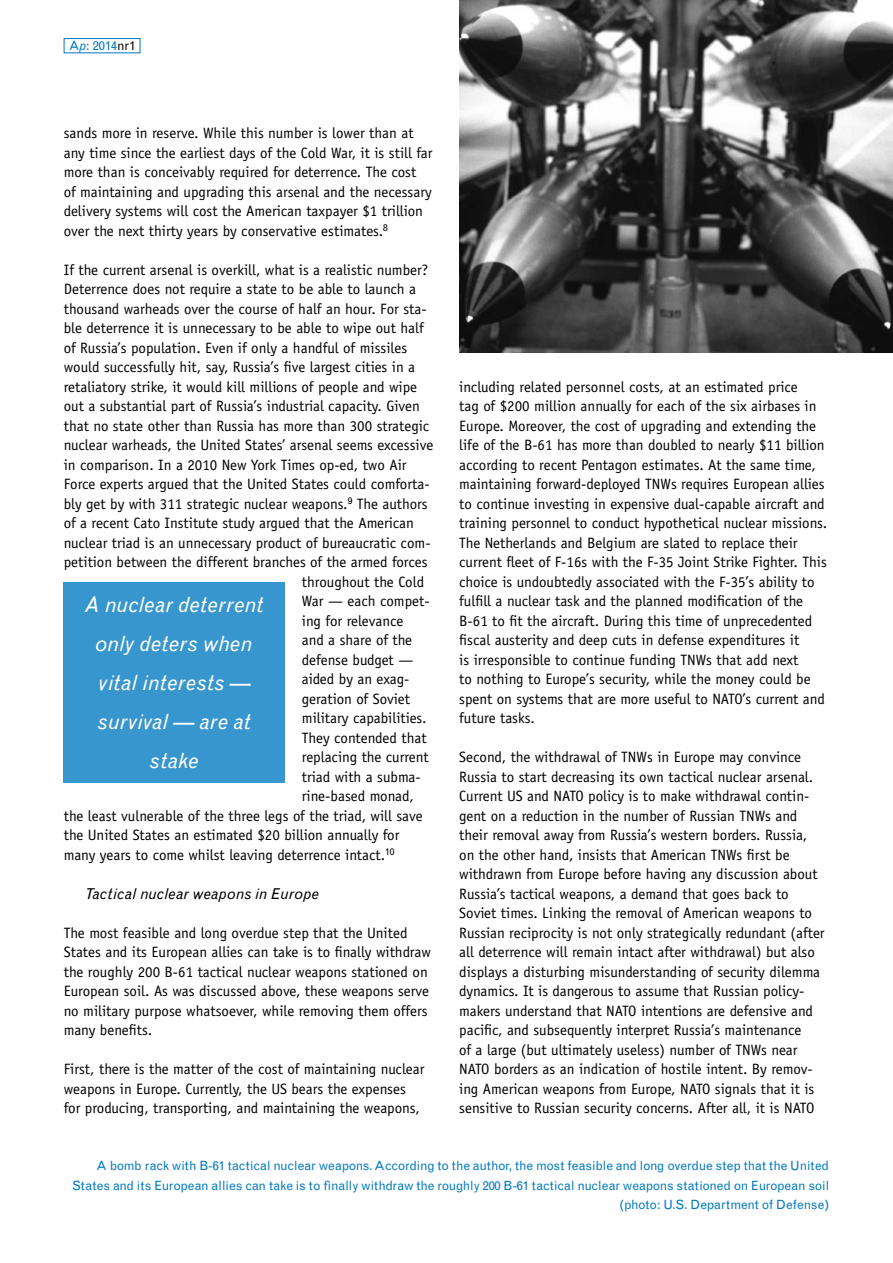
<style>
.page{position:relative;width:893px;height:1263px;background:#fff}
.page>*{position:absolute;margin:0;border:0;box-sizing:border-box;transform-origin:0 0}
.t1{font:italic 21px/39px "Grotesque MT Std";letter-spacing:.01em;color:#fff;text-align:center}
.t2{font:15px/19.5px "Officina Sans Std";color:#000}
.t3{font:italic 15px "Grotesque MT Std";letter-spacing:.02em;color:#000}
.t4{font:12.75px/19.5px "Grotesque MT Std";letter-spacing:-.01em;color:#0079c1;text-align:right}
.s1{font-style:italic}
.s2{color:#000}
</style>
<div class="page">
<img style="left:459px;top:0;width:434px;height:353px">
<div style="left:64px;top:582px;width:221px;height:201px;background:#3896ce"></div>
<div style="left:64px;top:38px;width:76px;height:15px;border:1px solid #0079c1"></div>
<p class="t4" style="left:69px;top:36px;width:68px">A<span class="s1">p</span>: 2014<span class="s2">nr1</span></p>
<p class="t2" style="left:64px;top:123px;width:370px">sands more in reserve. While this number is lower than at any time since the earliest days of the Cold War, it is still far more than is conceivably required for deterrence. The cost<br>of maintaining and upgrading this arsenal and the necessary delivery systems will cost the American taxpayer $1 trillion over the next thirty years by conservative estimates.<sup>8</sup></p>
<p class="t2" style="left:64px;top:260px;width:366px">If the current arsenal is overkill, what is a realistic number?</p>
<p class="t2" style="left:64px;top:279px;width:354px">Deterrence does not require a state to be able to launch a</p>
<p class="t2" style="left:64px;top:299px;width:364px">thousand warheads over the course of half an hour. For sta-</p>
<p class="t2" style="left:64px;top:318px;width:362px">ble deterrence it is unnecessary to be able to wipe out half</p>
<p class="t2" style="left:64px;top:338px;width:345px">of Russia’s population. Even if only a handful of missiles</p>
<p class="t2" style="left:64px;top:357px;width:353px">would successfully hit, say, Russia’s five largest cities in a</p>
<p class="t2" style="left:64px;top:377px;width:355px">retaliatory strike, it would kill millions of people and wipe</p>
<p class="t2" style="left:64px;top:396px;width:358px">out a substantial part of Russia’s industrial capacity. Given</p>
<p class="t2" style="left:64px;top:416px;width:367px">that no state other than Russia has more than 300 strategic</p>
<p class="t2" style="left:64px;top:435px;width:371px">nuclear warheads, the United States’ arsenal seems excessive</p>
<p class="t2" style="left:64px;top:455px;width:344px">in comparison. In a 2010 New York Times op-ed, two Air</p>
<p class="t2" style="left:64px;top:474px;width:367px">Force experts argued that the United States could comforta-</p>
<p class="t2" style="left:64px;top:494px;width:365px">bly get by with 311 strategic nuclear weapons.<sup>9</sup> The authors</p>
<p class="t2" style="left:64px;top:513px;width:352px">of a recent Cato Institute study argued that the American</p>
<p class="t2" style="left:64px;top:533px;width:368px">nuclear triad is an unnecessary product of bureaucratic com-</p>
<p class="t2" style="left:64px;top:552px;width:365px">petition between the different branches of the armed forces</p>
<p class="t2" style="left:302px;top:572px;width:124px">throughout the Cold</p>
<p class="t2" style="left:302px;top:591px;width:129px">War — each compet-</p>
<p class="t2" style="left:302px;top:611px;width:103px">ing for relevance</p>
<p class="t2" style="left:302px;top:630px;width:112px">and a share of the</p>
<p class="t2" style="left:302px;top:650px;width:113px">defense budget —</p>
<p class="t2" style="left:302px;top:669px;width:109px">aided by an exag-</p>
<p class="t2" style="left:302px;top:689px;width:110px">geration of Soviet</p>
<p class="t2" style="left:302px;top:708px;width:126px">military capabilities.</p>
<p class="t2" style="left:302px;top:728px;width:126px">They contended that</p>
<p class="t2" style="left:302px;top:747px;width:128px">replacing the current</p>
<p class="t2" style="left:302px;top:767px;width:120px">triad with a subma-</p>
<p class="t2" style="left:302px;top:786px;width:113px">rine-based monad,</p>
<p class="t2" style="left:64px;top:806px;width:360px">the least vulnerable of the three legs of the triad, will save</p>
<p class="t2" style="left:64px;top:825px;width:337px">the United States an estimated $20 billion annually for</p>
<p class="t2" style="left:64px;top:845px;width:332px">many years to come whilst leaving deterrence intact.<sup>10</sup></p>
<p class="t3" style="left:85px;top:885px;width:235px">Tactical nuclear weapons in Europe</p>
<p class="t2" style="left:64px;top:923px;width:369px">The most feasible and long overdue step that the United States and its European allies can take is to finally withdraw the roughly 200 B-61 tactical nuclear weapons stationed on European soil. As was discussed above, these weapons serve no military purpose whatsoever, while removing them offers many benefits.</p>
<p class="t2" style="left:64px;top:1059px;width:362px">First, there is the matter of the cost of maintaining nuclear weapons in Europe. Currently, the US bears the expenses for producing, transporting, and maintaining the weapons,</p>
<h1 class="t1" style="left:85px;top:585px;width:180px">A nuclear deterrent only deters when vital interests — survival — are at stake</h1>
<p class="t2" style="left:459px;top:377px;width:369px">including related personnel costs, at an estimated price<br>tag of $200 million annually for each of the six airbases in Europe. Moreover, the cost of upgrading and extending the life of the B-61 has more than doubled to nearly $11 billion according to recent Pentagon estimates. At the same time, maintaining forward-deployed TNWs requires European allies to continue investing in expensive dual-capable aircraft and training personnel to conduct hypothetical nuclear missions.<br>The Netherlands and Belgium are slated to replace their current fleet of F-16s with the F-35 Joint Strike Fighter. This choice is undoubtedly associated with the F-35’s ability to fulfill a nuclear task and the planned modification of the B-61 to fit the aircraft. During this time of unprecedented fiscal austerity and deep cuts in defense expenditures it<br>is irresponsible to continue funding TNWs that add next<br>to nothing to Europe’s security, while the money could be spent on systems that are more useful to NATO’s current and future tasks.</p>
<p class="t2" style="left:459px;top:747px;width:367px">Second, the withdrawal of TNWs in Europe may convince Russia to start decreasing its own tactical nuclear arsenal.<br>Current US and NATO policy is to make withdrawal contin&shy;gent on a reduction in the number of Russian TNWs and their removal away from Russia’s western borders. Russia, on the other hand, insists that American TNWs first be withdrawn from Europe before having any discussion about Russia’s tactical weapons, a demand that goes back to Soviet times. Linking the removal of American weapons to Russian reciprocity is not only strategically redundant (after all deterrence will remain intact after withdrawal) but also displays a disturbing misunderstanding of security dilemma dynamics. It is dangerous to assume that Russian policy&shy;makers understand that NATO intentions are defensive and pacific, and subsequently interpret Russia’s maintenance<br>of a large (but ultimately useless) number of TNWs near NATO borders as an indication of hostile intent. By remov&shy;ing American weapons from Europe, NATO signals that it is sensitive to Russian security concerns. After all, it is NATO</p>
<p class="t4" style="left:72px;top:1156px;width:759px">A bomb rack with B-61 tactical nuclear weapons. According to the author, the most feasible and long overdue step that the United<br>States and its European allies can take is to finally withdraw the roughly 200 B-61 tactical nuclear weapons stationed on European soil (photo: U.S. Department of Defense)</p>
</div>
